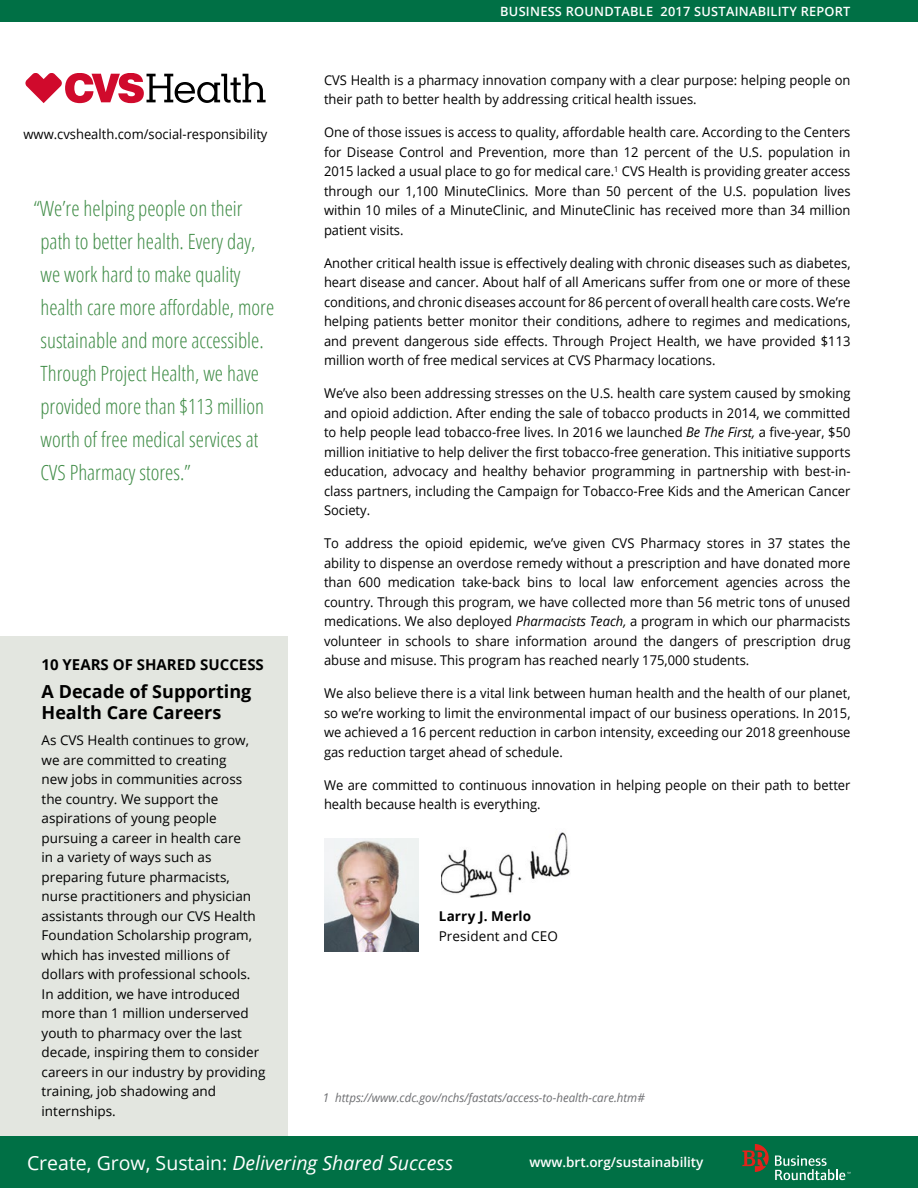
<style>
.page{position:relative;width:918px;height:1188px;background:#fff}
.page>*{position:absolute;margin:0;border:0;box-sizing:border-box;transform-origin:0 0}
.t1{font:300 condensed 21px/33px "Open Sans";color:#3e8b45}
.t2{font:italic 19.5px "Open Sans";color:#fff}
.t3{font:700 18px/21px "Open Sans";color:#000}
.t4{font:700 15px "Open Sans";color:#000}
.t5{font:13.5px/19.5px "Open Sans";color:#000;text-align:justify;scale:.96 1}
.t6{font:13.5px/19.5px "Open Sans";color:#000}
.t7{font:600 13.5px "Open Sans";color:#fff}
.t8{font:700 13.5px "Open Sans";letter-spacing:.01em;color:#000}
.t9{font:600 12.75px "Open Sans";letter-spacing:.02em;color:#fff}
.t10{font:italic 12px "Open Sans";color:#6d6e71;scale:.96 1}
.t11{font:12px "Open Sans";color:#fff}
.s1{font-style:italic}
.s2{font-style:normal}
</style>
<div class="page">
<div style="left:0;top:1136px;width:918px;height:52px;background:#007045"></div>
<div style="left:0;top:0;width:918px;height:22px;background:#007045"></div>
<img style="left:441px;top:832px;width:129px;height:65px">
<img style="left:324px;top:839px;width:94px;height:112px">
<svg style="left:25px;top:73px;width:241px;height:30px"></svg>
<div style="left:0;top:636px;width:287px;height:500px;background:#e3e6e0"></div>
<svg style="left:742px;top:1144px;width:27px;height:28px"></svg>
<svg style="left:775px;top:1155px;width:76px;height:25px"></svg>
<p class="t5" style="left:24px;top:124px;width:256px">www.cvshealth.com/social-responsibility</p>
<p class="t1" style="left:40px;top:191px;width:235px;text-indent:-7px">“We’re helping people on their path to better health. Every day, we work hard to make quality health care more affordable, more sustainable and more accessible.<br>Through Project Health, we have provided more than $113 million worth of free medical services at<br>CVS Pharmacy stores.”</p>
<p class="t4" style="left:42px;top:654px;width:224px">10 YEARS OF SHARED SUCCESS</p>
<h3 class="t3" style="left:42px;top:681px;width:211px">A Decade of Supporting<br>Health Care Careers</h3>
<p class="t6" style="left:42px;top:730px;width:226px">As CVS Health continues to grow, we are committed to creating<br>new jobs in communities across the country. We support the aspirations of young people pursuing a career in health care<br>in a variety of ways such as preparing future pharmacists, nurse practitioners and physician assistants through our CVS Health<br>Foundation Scholarship program, which has invested millions of dollars with professional schools.<br>In addition, we have introduced more than 1 million underserved youth to pharmacy over the last decade, inspiring them to consider careers in our industry by providing training, job shadowing and internships.</p>
<p class="t9" style="left:500px;top:2px;width:352px">BUSINESS ROUNDTABLE 2017 SUSTAINABILITY REPORT</p>
<p class="t5" style="left:324px;top:70px;width:550px">CVS Health is a pharmacy innovation company with a clear purpose: helping people on their path to better health by addressing critical health issues.</p>
<p class="t5" style="left:324px;top:122px;width:550px">One of those issues is access to quality, affordable health care. According to the Centers for Disease Control and Prevention, more than 12 percent of the U.S. population in 2015 lacked a usual place to go for medical care.<sup>1</sup> CVS Health is providing greater access through our 1,100 MinuteClinics. More than 50 percent of the U.S. population lives within 10 miles of a MinuteClinic, and MinuteClinic has received more than 34 million patient visits.</p>
<p class="t5" style="left:324px;top:253px;width:550px">Another critical health issue is effectively dealing with chronic diseases such as diabetes, heart disease and cancer. About half of all Americans suffer from one or more of these conditions, and chronic diseases account for 86 percent of overall health care costs. We’re helping patients better monitor their conditions, adhere to regimes and medications, and prevent dangerous side effects. Through Project Health, we have provided $113 million worth of free medical services at CVS Pharmacy locations.</p>
<p class="t5" style="left:324px;top:383px;width:550px">We’ve also been addressing stresses on the U.S. health care system caused by smoking and opioid addiction. After ending the sale of tobacco products in 2014, we committed to help people lead tobacco-free lives. In 2016 we launched <span class="s1">Be The First,</span> a five-year, $50 million initiative to help deliver the first tobacco-free generation. This initiative supports education, advocacy and healthy behavior programming in partnership with best-in&shy;class partners, including the Campaign for Tobacco-Free Kids and the American Cancer Society.</p>
<p class="t5" style="left:324px;top:533px;width:550px">To address the opioid epidemic, we’ve given CVS Pharmacy stores in 37 states the ability to dispense an overdose remedy without a prescription and have donated more than 600 medication take-back bins to local law enforcement agencies across the country. Through this program, we have collected more than 56 metric tons of unused medications. We also deployed <span class="s1">Pharmacists Teach,</span> a program in which our pharmacists volunteer in schools to share information around the dangers of prescription drug abuse and misuse. This program has reached nearly 175,000 students.</p>
<p class="t5" style="left:324px;top:683px;width:550px">We also believe there is a vital link between human health and the health of our planet, so we’re working to limit the environmental impact of our business operations. In 2015, we achieved a 16 percent reduction in carbon intensity, exceeding our 2018 greenhouse gas reduction target ahead of schedule.</p>
<p class="t5" style="left:324px;top:775px;width:550px">We are committed to continuous innovation in helping people on their path to better health because health is everything.</p>
<p class="t8" style="left:439px;top:907px;width:94px">Larry J. Merlo</p>
<p class="t6" style="left:439px;top:926px;width:121px">President and CEO</p>
<p class="t10" style="left:323px;top:1090px;width:337px">1 https://www.cdc.gov/nchs/fastats/access-to-health-care.htm#</p>
<h2 class="t2" style="left:27px;top:1149px;width:428px"><span class="s2">Create, Grow, Sustain:</span> Delivering Shared Success</h2>
<p class="t11" style="left:37px;top:1152px;width:15px">48</p>
<p class="t11" style="left:71px;top:1152px;width:274px">Create, Grow, Sustain: Delivering Shared Success</p>
<p class="t7" style="left:529px;top:1153px;width:176px">www.brt.org/sustainability</p>
</div>
